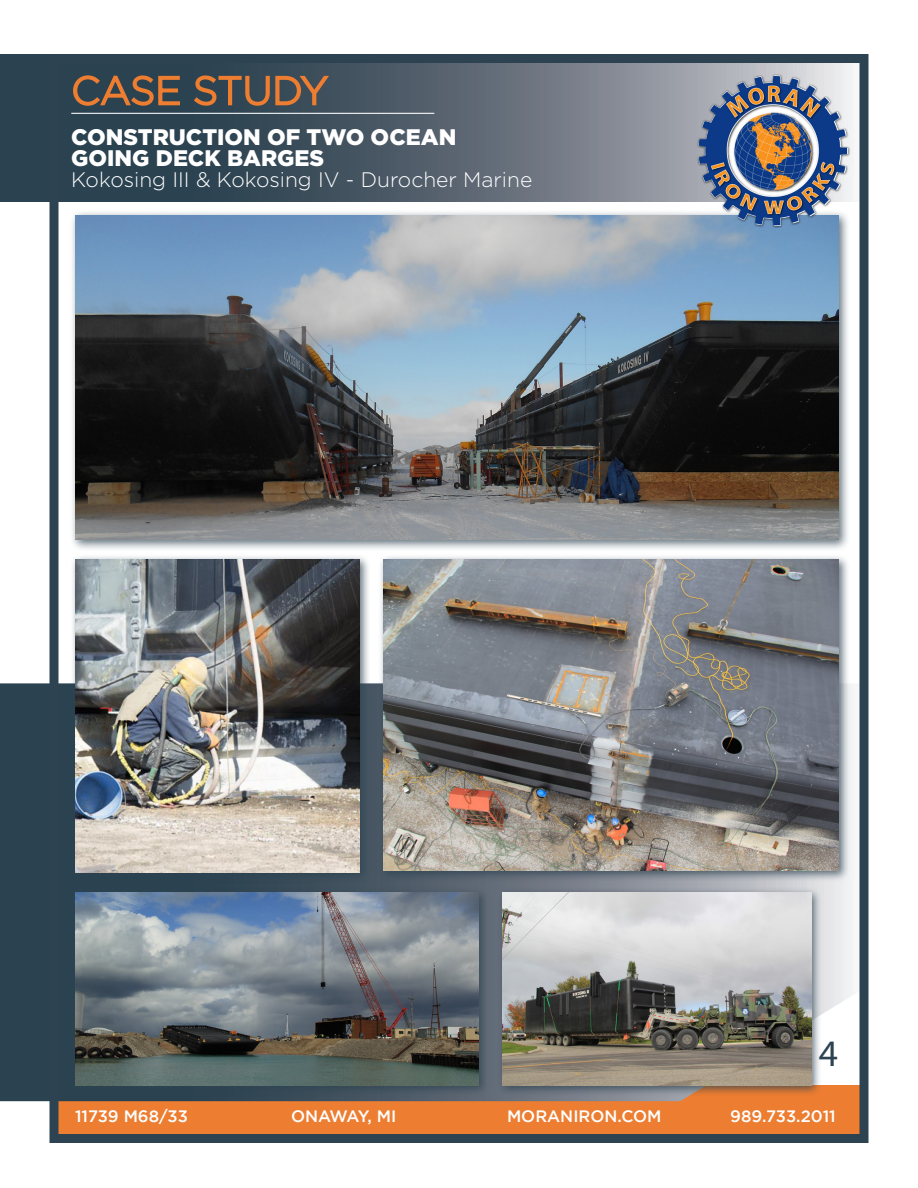
<style>
.page{position:relative;width:918px;height:1188px;background:#fff}
.page>*{position:absolute;margin:0;border:0;box-sizing:border-box;transform-origin:0 0}
.t1{font:37.5px "Myriad Pro";color:#2d4351}
.t2{font:900 22.5px "Gotham";color:#fff}
.t3{font:300 21px "Gotham";color:#fff}
.t4{font:500 16.5px "Gotham";color:#fff}
.t5{font:500 16.5px "Gotham";letter-spacing:-.045em;color:#fff}
</style>
<div class="page">
<div style="left:54px;top:1085px;width:810px;height:49px;background:#ed7d31"></div>
<svg style="left:0;top:683px;width:854px;height:418px;background:#5c6972"></svg>
<svg style="left:0;top:54px;width:854px;height:147px;background:#55636f"></svg>
<div style="left:70px;top:210px;width:780px;height:341px;background:#2d4351;opacity:.75"></div>
<img style="left:76px;top:216px;width:763px;height:324px">
<img style="left:696px;top:74px;width:155px;height:154px">
<div style="left:50px;top:54px;width:818px;height:1089px;border:9px solid #2d4351"></div>
<svg style="left:72px;top:74px;width:109px;height:33px;background:#6a5545"></svg>
<svg style="left:192px;top:74px;width:138px;height:33px;background:#6a574b"></svg>
<hr style="left:71px;top:113px;width:363px;height:1px;background:#fff">
<div style="left:70px;top:554px;width:301px;height:329px;background:#2d4351;opacity:.75"></div>
<img style="left:76px;top:559px;width:284px;height:314px">
<div style="left:70px;top:887px;width:419px;height:209px;background:#2d4351;opacity:.75"></div>
<img style="left:76px;top:892px;width:402px;height:193px">
<div style="left:378px;top:554px;width:472px;height:327px;background:#2d4351;opacity:.75"></div>
<img style="left:383px;top:559px;width:456px;height:311px">
<div style="left:497px;top:887px;width:325px;height:209px;background:#2d4351;opacity:.75"></div>
<img style="left:502px;top:892px;width:309px;height:193px">
<p class="t2" style="left:71px;top:124px;width:387px">CONSTRUCTION OF TWO OCEAN</p>
<p class="t2" style="left:71px;top:145px;width:254px">GOING DECK BARGES</p>
<p class="t3" style="left:71px;top:168px;width:463px">Kokosing III &amp; Kokosing IV - Durocher Marine</p>
<p class="t1" style="left:819px;top:1030px;width:21px">4</p>
<p class="t4" style="left:75px;top:1107px;width:115px">11739 M68/33</p>
<p class="t5" style="left:291px;top:1107px;width:107px">ONAWAY, MI</p>
<p class="t4" style="left:507px;top:1107px;width:156px">MORANIRON.COM</p>
<p class="t4" style="left:730px;top:1107px;width:107px">989.733.2011</p>
</div>
